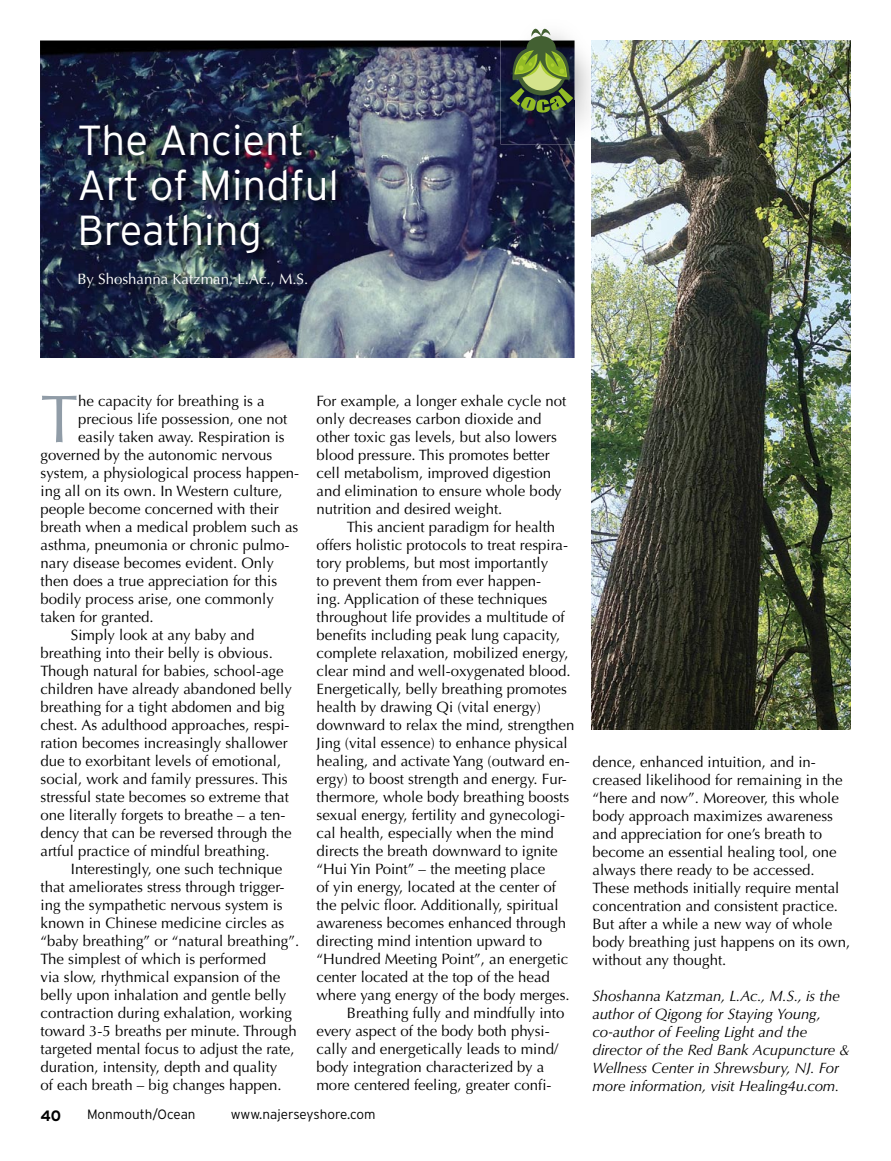
<style>
.page{position:relative;width:891px;height:1161px;background:#fff}
.page>*{position:absolute;margin:0;border:0;box-sizing:border-box;transform-origin:0 0}
.t1{font:67.5px "Optima";color:#909ca7}
.t2{font:300 42px/45px "Interstate";color:#fff}
.t3{font:15px/18px "Optima";color:#000}
.t4{font:italic 15px/18px "Optima";letter-spacing:-.01em;color:#000}
.t5{font:15px "Optima";color:#fff}
.t6{font:700 15px "Interstate";color:#000}
.t7{font:300 13.5px "Interstate";color:#000}
</style>
<div class="page">
<img style="left:40px;top:40px;width:535px;height:318px">
<img style="left:75px;top:121px;width:274px;height:180px">
<img style="left:501px;top:40px;width:74px;height:104px">
<svg style="left:517px;top:46px;width:50px;height:49px"></svg>
<div style="left:527px;top:36px;width:29px;height:25px;background:#436032;border-radius:50%"></div>
<div style="left:521px;top:49px;width:43px;height:42px;background:#d5e38c;border-radius:50%"></div>
<img style="left:537px;top:101px;width:49px;height:39px">
<svg style="left:510px;top:88px;width:63px;height:25px;background:#4b6231"></svg>
<svg style="left:511px;top:45px;width:60px;height:36px"></svg>
<svg style="left:531px;top:27px;width:20px;height:11px"></svg>
<img style="left:591px;top:41px;width:260px;height:689px">
<h2 class="t2" style="left:77px;top:117px;width:263px">The Ancient<br>Art of Mindful<br>Breathing</h2>
<p class="t5" style="left:77px;top:271px;width:232px">By Shoshanna Katzman, L.Ac., M.S.</p>
<h1 class="t1" style="left:40px;top:380px;width:39px">T</h1>
<p class="t3" style="left:78px;top:392px;width:188px">he capacity for breathing is a</p>
<p class="t3" style="left:78px;top:410px;width:211px">precious life possession, one not</p>
<p class="t3" style="left:78px;top:428px;width:208px">easily taken away. Respiration is</p>
<p class="t3" style="left:41px;top:446px;width:233px">governed by the autonomic nervous</p>
<p class="t3" style="left:41px;top:464px;width:260px">system, a physiological process happen-</p>
<p class="t3" style="left:41px;top:482px;width:244px">ing all on its own. In Western culture,</p>
<p class="t3" style="left:41px;top:500px;width:240px">people become concerned with their</p>
<p class="t3" style="left:41px;top:518px;width:259px">breath when a medical problem such as</p>
<p class="t3" style="left:41px;top:536px;width:250px">asthma, pneumonia or chronic pulmo-</p>
<p class="t3" style="left:41px;top:554px;width:235px">nary disease becomes evident. Only</p>
<p class="t3" style="left:41px;top:572px;width:238px">then does a true appreciation for this</p>
<p class="t3" style="left:41px;top:590px;width:235px">bodily process arise, one commonly</p>
<p class="t3" style="left:41px;top:608px;width:115px">taken for granted.</p>
<p class="t3" style="left:71px;top:626px;width:185px">Simply look at any baby and</p>
<p class="t3" style="left:41px;top:644px;width:234px">breathing into their belly is obvious.</p>
<p class="t3" style="left:41px;top:662px;width:245px">Though natural for babies, school-age</p>
<p class="t3" style="left:41px;top:680px;width:253px">children have already abandoned belly</p>
<p class="t3" style="left:41px;top:698px;width:246px">breathing for a tight abdomen and big</p>
<p class="t3" style="left:41px;top:716px;width:251px">chest. As adulthood approaches, respi-</p>
<p class="t3" style="left:41px;top:734px;width:249px">ration becomes increasingly shallower</p>
<p class="t3" style="left:41px;top:752px;width:242px">due to exorbitant levels of emotional,</p>
<p class="t3" style="left:41px;top:770px;width:249px">social, work and family pressures. This</p>
<p class="t3" style="left:41px;top:788px;width:250px">stressful state becomes so extreme that</p>
<p class="t3" style="left:41px;top:806px;width:246px">one literally forgets to breathe – a ten-</p>
<p class="t3" style="left:41px;top:824px;width:253px">dency that can be reversed through the</p>
<p class="t3" style="left:41px;top:842px;width:231px">artful practice of mindful breathing.</p>
<p class="t3" style="left:71px;top:860px;width:213px">Interestingly, one such technique</p>
<p class="t3" style="left:41px;top:878px;width:246px">that ameliorates stress through trigger-</p>
<p class="t3" style="left:41px;top:896px;width:244px">ing the sympathetic nervous system is</p>
<p class="t3" style="left:41px;top:914px;width:245px">known in Chinese medicine circles as</p>
<p class="t3" style="left:41px;top:932px;width:260px">“baby breathing” or “natural breathing”.</p>
<p class="t3" style="left:41px;top:950px;width:227px">The simplest of which is performed</p>
<p class="t3" style="left:41px;top:968px;width:241px">via slow, rhythmical expansion of the</p>
<p class="t3" style="left:41px;top:986px;width:247px">belly upon inhalation and gentle belly</p>
<p class="t3" style="left:41px;top:1004px;width:253px">contraction during exhalation, working</p>
<p class="t3" style="left:41px;top:1022px;width:258px">toward 3-5 breaths per minute. Through</p>
<p class="t3" style="left:41px;top:1040px;width:256px">targeted mental focus to adjust the rate,</p>
<p class="t3" style="left:41px;top:1058px;width:238px">duration, intensity, depth and quality</p>
<p class="t3" style="left:41px;top:1076px;width:243px">of each breath – big changes happen.</p>
<p class="t3" style="left:317px;top:392px;width:251px">For example, a longer exhale cycle not only decreases carbon dioxide and other toxic gas levels, but also lowers blood pressure. This promotes better cell metabolism, improved digestion and elimination to ensure whole body nutrition and desired weight.</p>
<p class="t3" style="left:347px;top:518px;width:210px">This ancient paradigm for health</p>
<p class="t3" style="left:317px;top:536px;width:253px">offers holistic protocols to treat respira-</p>
<p class="t3" style="left:317px;top:554px;width:233px">tory problems, but most importantly</p>
<p class="t3" style="left:317px;top:572px;width:226px">to prevent them from ever happen-</p>
<p class="t3" style="left:317px;top:590px;width:232px">ing. Application of these techniques</p>
<p class="t3" style="left:317px;top:608px;width:250px">throughout life provides a multitude of</p>
<p class="t3" style="left:317px;top:626px;width:245px">benefits including peak lung capacity,</p>
<p class="t3" style="left:317px;top:644px;width:254px">complete relaxation, mobilized energy,</p>
<p class="t3" style="left:317px;top:662px;width:256px">clear mind and well-oxygenated blood.</p>
<p class="t3" style="left:317px;top:680px;width:252px">Energetically, belly breathing promotes</p>
<p class="t3" style="left:317px;top:698px;width:226px">health by drawing Qi (vital energy)</p>
<p class="t3" style="left:317px;top:716px;width:259px">downward to relax the mind, strengthen</p>
<p class="t3" style="left:317px;top:734px;width:253px">Jing (vital essence) to enhance physical</p>
<p class="t3" style="left:317px;top:752px;width:255px">healing, and activate Yang (outward en-</p>
<p class="t3" style="left:317px;top:770px;width:252px">ergy) to boost strength and energy. Fur-</p>
<p class="t3" style="left:317px;top:788px;width:254px">thermore, whole body breathing boosts</p>
<p class="t3" style="left:317px;top:806px;width:250px">sexual energy, fertility and gynecologi-</p>
<p class="t3" style="left:317px;top:824px;width:239px">cal health, especially when the mind</p>
<p class="t3" style="left:317px;top:842px;width:243px">directs the breath downward to ignite</p>
<p class="t3" style="left:317px;top:860px;width:230px">“Hui Yin Point” – the meeting place</p>
<p class="t3" style="left:317px;top:878px;width:241px">of yin energy, located at the center of</p>
<p class="t3" style="left:317px;top:896px;width:244px">the pelvic floor. Additionally, spiritual</p>
<p class="t3" style="left:317px;top:914px;width:251px">awareness becomes enhanced through</p>
<p class="t3" style="left:317px;top:932px;width:227px">directing mind intention upward to</p>
<p class="t3" style="left:317px;top:950px;width:253px">“Hundred Meeting Point”, an energetic</p>
<p class="t3" style="left:317px;top:968px;width:235px">center located at the top of the head</p>
<p class="t3" style="left:317px;top:986px;width:255px">where yang energy of the body merges.</p>
<p class="t3" style="left:347px;top:1004px;width:219px">Breathing fully and mindfully into</p>
<p class="t3" style="left:317px;top:1022px;width:235px">every aspect of the body both physi-</p>
<p class="t3" style="left:317px;top:1040px;width:243px">cally and energetically leads to mind/</p>
<p class="t3" style="left:317px;top:1058px;width:229px">body integration characterized by a</p>
<p class="t3" style="left:317px;top:1076px;width:237px">more centered feeling, greater confi-</p>
<p class="t6" style="left:40px;top:1107px;width:22px">40</p>
<p class="t7" style="left:87px;top:1106px;width:110px">Monmouth/Ocean</p>
<p class="t7" style="left:231px;top:1106px;width:146px">www.najerseyshore.com</p>
<p class="t3" style="left:593px;top:753px;width:259px">dence, enhanced intuition, and in&shy;creased likelihood for remaining in the “here and now”. Moreover, this whole body approach maximizes awareness and appreciation for one’s breath to become an essential healing tool, one always there ready to be accessed.<br>These methods initially require mental concentration and consistent practice.<br>But after a while a new way of whole body breathing just happens on its own, without any thought.</p>
<p class="t4" style="left:593px;top:987px;width:259px">Shoshanna Katzman, L.Ac., M.S., is the author of Qigong for Staying Young, co-author of Feeling Light and the director of the Red Bank Acupuncture &amp; Wellness Center in Shrewsbury, NJ. For more information, visit Healing4u.com.</p>
</div>
